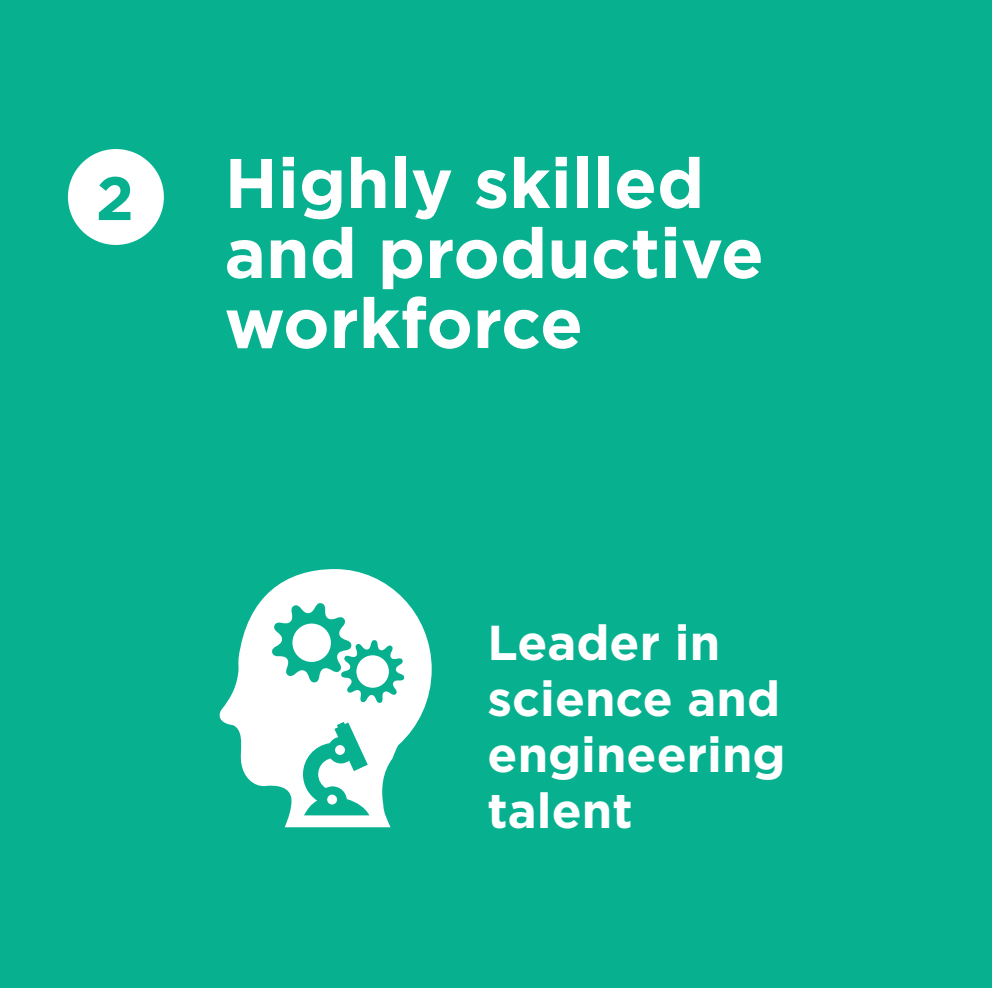
<style>
.page{position:relative;width:992px;height:988px;background:#07b18f}
.page>*{position:absolute;margin:0;border:0;box-sizing:border-box;transform-origin:0 0}
.t1{font:700 70px/70px "Gotham HTF";color:#fff}
.t2{font:700 61.25px "Gotham HTF";color:#07b18f}
.t3{font:700 49px/56px "Gotham HTF";color:#fff}
</style>
<div class="page">
<div style="left:68px;top:149px;width:96px;height:96px;background:#fff;border-radius:50%"></div>
<svg style="left:219px;top:569px;width:212px;height:258px;fill:#fff"></svg>
<svg style="left:303px;top:722px;width:66px;height:93px"></svg>
<p class="t2" style="left:96px;top:174px;width:40px">2</p>
<p class="t1" style="left:224px;top:152px;width:541px">Highly skilled and productive workforce</p>
<p class="t3" style="left:487px;top:617px;width:299px">Leader in science and engineering talent</p>
</div>
